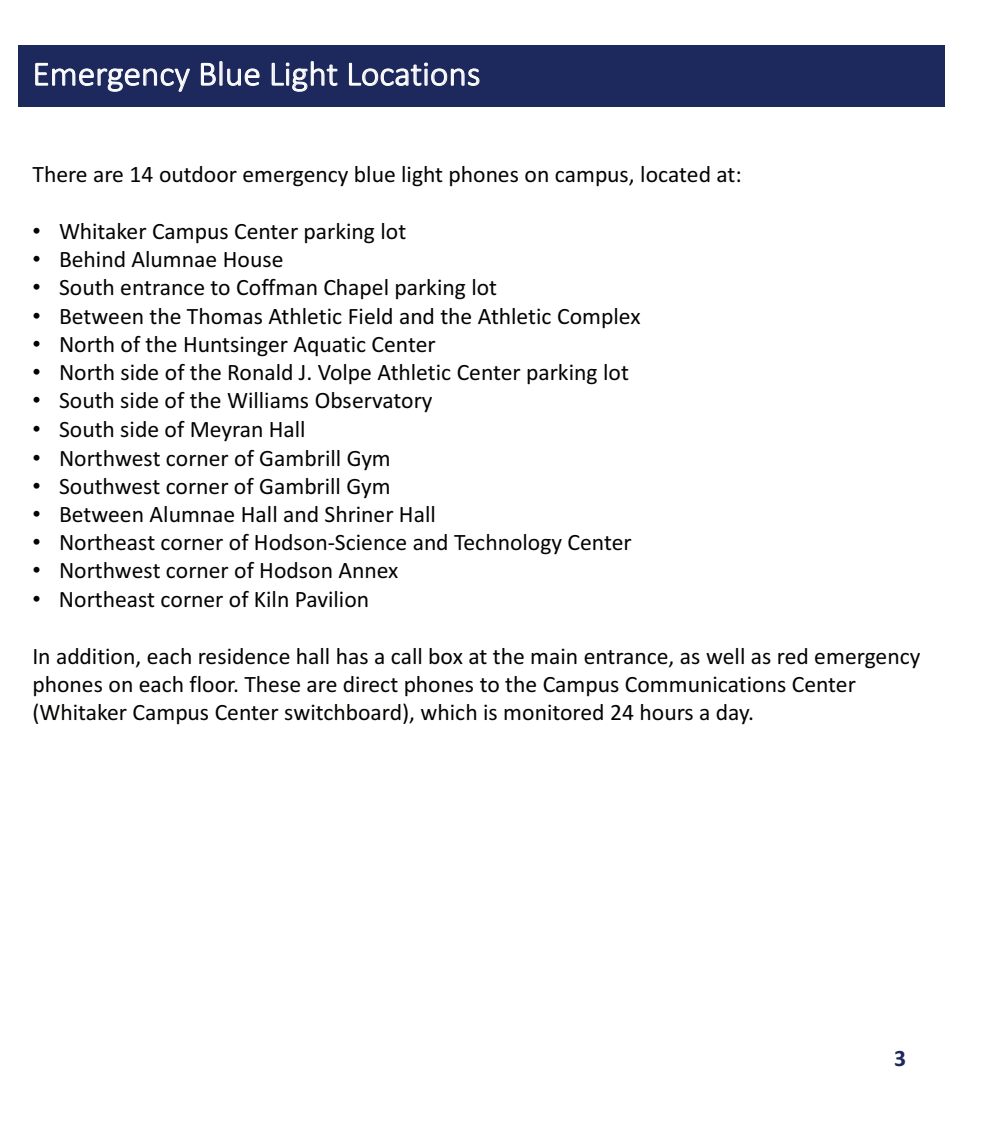
<style>
.page{position:relative;width:990px;height:1125px;background:#fff}
.page>*{position:absolute;margin:0;border:0;box-sizing:border-box;transform-origin:0 0}
.t1{font:300 34.5px "Calibri";color:#fff}
.t2{font:23.5px/28.2px "Calibri";color:#040503}
.t3{font:700 23.5px "Calibri";color:#1d285c}
.s1{font-family:"Arial"}
</style>
<div class="page">
<div style="left:18px;top:45px;width:927px;height:62px;background:#1d285c"></div>
<svg style="left:35px;top:62px;width:155px;height:30px"></svg>
<svg style="left:200px;top:61px;width:60px;height:25px"></svg>
<svg style="left:271px;top:61px;width:67px;height:31px"></svg>
<svg style="left:349px;top:62px;width:131px;height:24px"></svg>
<h1 class="t1" style="left:32px;top:52px;width:450px">Emergency Blue Light Locations</h1>
<p class="t2" style="left:32px;top:159px;width:711px">There are 14 outdoor emergency blue light phones on campus, located at:</p>
<p class="t2" style="left:32px;top:216px;width:375px"><span class="s1">•</span> Whitaker Campus Center parking lot</p>
<p class="t2" style="left:32px;top:244px;width:253px"><span class="s1">•</span> Behind Alumnae House</p>
<p class="t2" style="left:32px;top:272px;width:466px"><span class="s1">•</span> South entrance to Coffman Chapel parking lot</p>
<p class="t2" style="left:32px;top:301px;width:610px"><span class="s1">•</span> Between the Thomas Athletic Field and the Athletic Complex</p>
<p class="t2" style="left:32px;top:329px;width:405px"><span class="s1">•</span> North of the Huntsinger Aquatic Center</p>
<p class="t2" style="left:32px;top:358px;width:598px"><span class="s1">•</span> North side of the Ronald J. Volpe Athletic Center parking lot</p>
<p class="t2" style="left:32px;top:386px;width:402px"><span class="s1">•</span> South side of the Williams Observatory</p>
<p class="t2" style="left:32px;top:414px;width:275px"><span class="s1">•</span> South side of Meyran Hall</p>
<p class="t2" style="left:32px;top:443px;width:360px"><span class="s1">•</span> Northwest corner of Gambrill Gym</p>
<p class="t2" style="left:32px;top:471px;width:360px"><span class="s1">•</span> Southwest corner of Gambrill Gym</p>
<p class="t2" style="left:32px;top:499px;width:405px"><span class="s1">•</span> Between Alumnae Hall and Shriner Hall</p>
<p class="t2" style="left:32px;top:528px;width:601px"><span class="s1">•</span> Northeast corner of Hodson--‐Science and Technology Center</p>
<p class="t2" style="left:32px;top:556px;width:368px"><span class="s1">•</span> Northwest corner of Hodson Annex</p>
<p class="t2" style="left:32px;top:585px;width:338px"><span class="s1">•</span> Northeast corner of Kiln Pavilion</p>
<p class="t2" style="left:32px;top:641px;width:890px">In addition, each residence hall has a call box at the main entrance, as well as red emergency phones on each floor. These are direct phones to the Campus Communications Center (Whitaker Campus Center switchboard), which is monitored 24 hours a day.</p>
<p class="t3" style="left:894px;top:1041px;width:13px">3</p>
</div>
